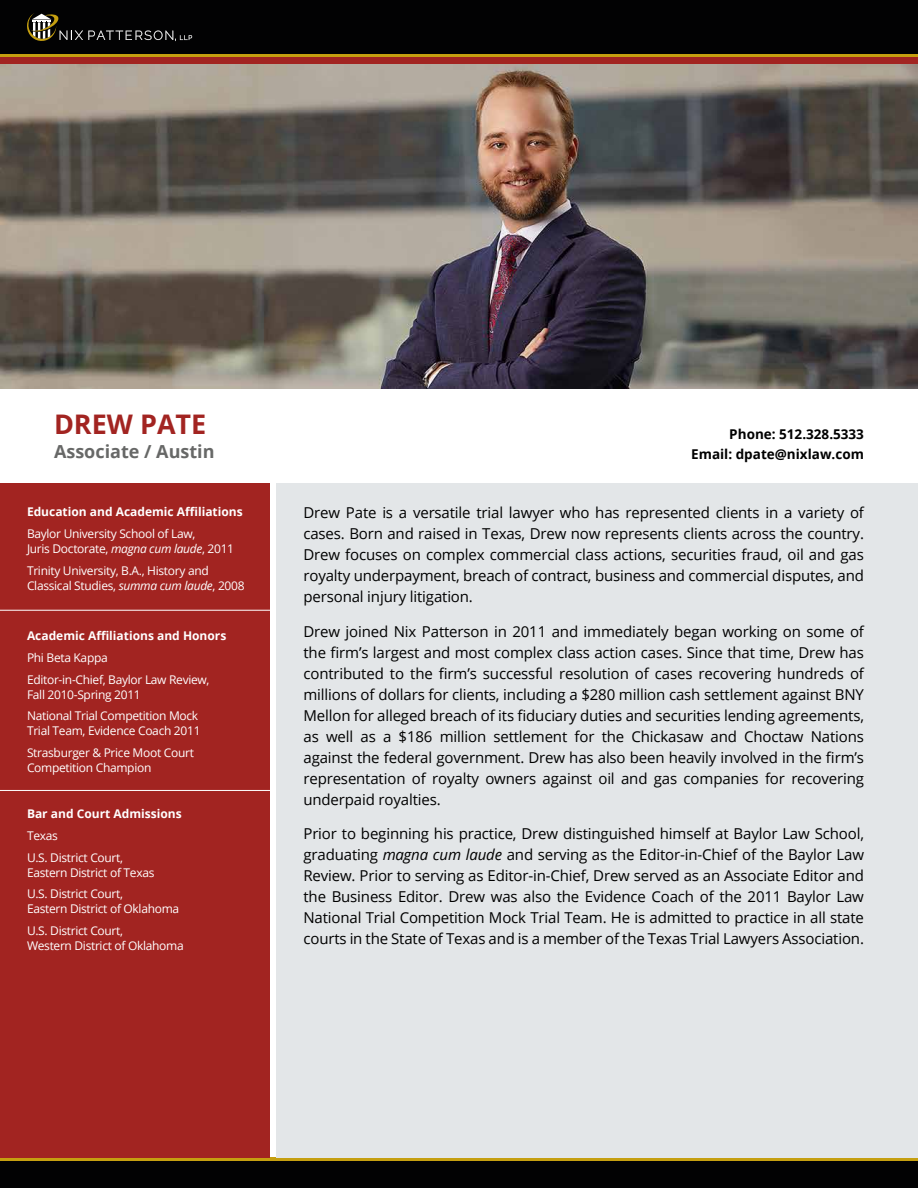
<style>
.page{position:relative;width:918px;height:1188px;background:#fff}
.page>*{position:absolute;margin:0;border:0;box-sizing:border-box;transform-origin:0 0}
.t1{font:700 27px "Open Sans";color:#a22421}
.t2{font:700 18px "Open Sans";color:#676867}
.t3{font:15px/21px "Open Sans";letter-spacing:-.01em;color:#000;text-align:justify}
.t4{font:700 13.5px/19.5px "Open Sans";color:#000;text-align:right}
.t5{font:12px/21.8px "Open Sans";letter-spacing:-.025em;color:#fff}
.t6{font:700 12px "Open Sans";color:#fff}
.s1{font-style:italic}
</style>
<div class="page">
<div style="left:0;top:0;width:918px;height:54px;background:#020203"></div>
<hr style="left:0;top:54px;width:918px;height:3px;background:#c59f10">
<div style="left:0;top:57px;width:918px;height:7px;background:#a22421"></div>
<img style="left:0;top:64px;width:918px;height:324px">
<div style="left:0;top:1161px;width:918px;height:27px;background:#020203"></div>
<hr style="left:0;top:1158px;width:918px;height:3px;background:#c59f10">
<div style="left:0;top:483px;width:270px;height:675px;background:#a22421"></div>
<div style="left:277px;top:483px;width:641px;height:675px;background:#e3e6e8"></div>
<hr style="left:0;top:610px;width:270px;height:1px;background:#fff">
<hr style="left:0;top:790px;width:270px;height:1px;background:#fff">
<svg style="left:27px;top:13px;width:165px;height:29px"></svg>
<h1 class="t1" style="left:54px;top:406px;width:154px">DREW PATE</h1>
<p class="t2" style="left:54px;top:439px;width:162px">Associate / Austin</p>
<p class="t6" style="left:27px;top:503px;width:217px">Education and Academic Affiliations</p>
<p class="t5" style="left:27px;top:526px;width:209px;line-height:15px">Baylor University School of Law,<br>Juris Doctorate, <span class="s1">magna cum laude</span>, 2011</p>
<p class="t5" style="left:27px;top:562px;width:219px;line-height:15px">Trinity University, B.A., History and<br>Classical Studies, <span class="s1">summa cum laude</span>, 2008</p>
<p class="t6" style="left:27px;top:627px;width:201px">Academic Affiliations and Honors</p>
<p class="t5" style="left:27px;top:646px;width:184px">Phi Beta Kappa<br>Editor-in-Chief, Baylor Law Review,</p>
<p class="t5" style="left:27px;top:683px;width:173px">Fall 2010-Spring 2011<br>National Trial Competition Mock</p>
<p class="t5" style="left:27px;top:720px;width:175px">Trial Team, Evidence Coach 2011<br>Strasburger &amp; Price Moot Court</p>
<p class="t5" style="left:27px;top:756px;width:126px">Competition Champion</p>
<p class="t6" style="left:27px;top:805px;width:156px">Bar and Court Admissions</p>
<p class="t5" style="left:27px;top:824px;width:98px">Texas<br>U.S. District Court,</p>
<p class="t5" style="left:27px;top:861px;width:129px">Eastern District of Texas<br>U.S. District Court,</p>
<p class="t5" style="left:27px;top:898px;width:154px">Eastern District of Oklahoma<br>U.S. District Court,</p>
<p class="t5" style="left:27px;top:934px;width:158px">Western District of Oklahoma</p>
<p class="t4" style="left:691px;top:424px;width:174px">Phone: 512.328.5333<br>Email: dpate@nixlaw.com</p>
<p class="t3" style="left:303px;top:502px;width:562px">Drew Pate is a versatile trial lawyer who has represented clients in a variety of cases. Born and raised in Texas, Drew now represents clients across the country.<br>Drew focuses on complex commercial class actions, securities fraud, oil and gas royalty underpayment, breach of contract, business and commercial disputes, and personal injury litigation.</p>
<p class="t3" style="left:303px;top:621px;width:562px">Drew joined Nix Patterson in 2011 and immediately began working on some of the firm’s largest and most complex class action cases. Since that time, Drew has contributed to the firm’s successful resolution of cases recovering hundreds of millions of dollars for clients, including a $280 million cash settlement against BNY Mellon for alleged breach of its fiduciary duties and securities lending agreements, as well as a $186 million settlement for the Chickasaw and Choctaw Nations against the federal government. Drew has also been heavily involved in the firm’s representation of royalty owners against oil and gas companies for recovering underpaid royalties.</p>
<p class="t3" style="left:303px;top:823px;width:562px">Prior to beginning his practice, Drew distinguished himself at Baylor Law School, graduating <span class="s1">magna cum laude</span> and serving as the Editor-in-Chief of the Baylor Law Review. Prior to serving as Editor-in-Chief, Drew served as an Associate Editor and the Business Editor. Drew was also the Evidence Coach of the 2011 Baylor Law National Trial Competition Mock Trial Team. He is admitted to practice in all state courts in the State of Texas and is a member of the Texas Trial Lawyers Association.</p>
</div>
